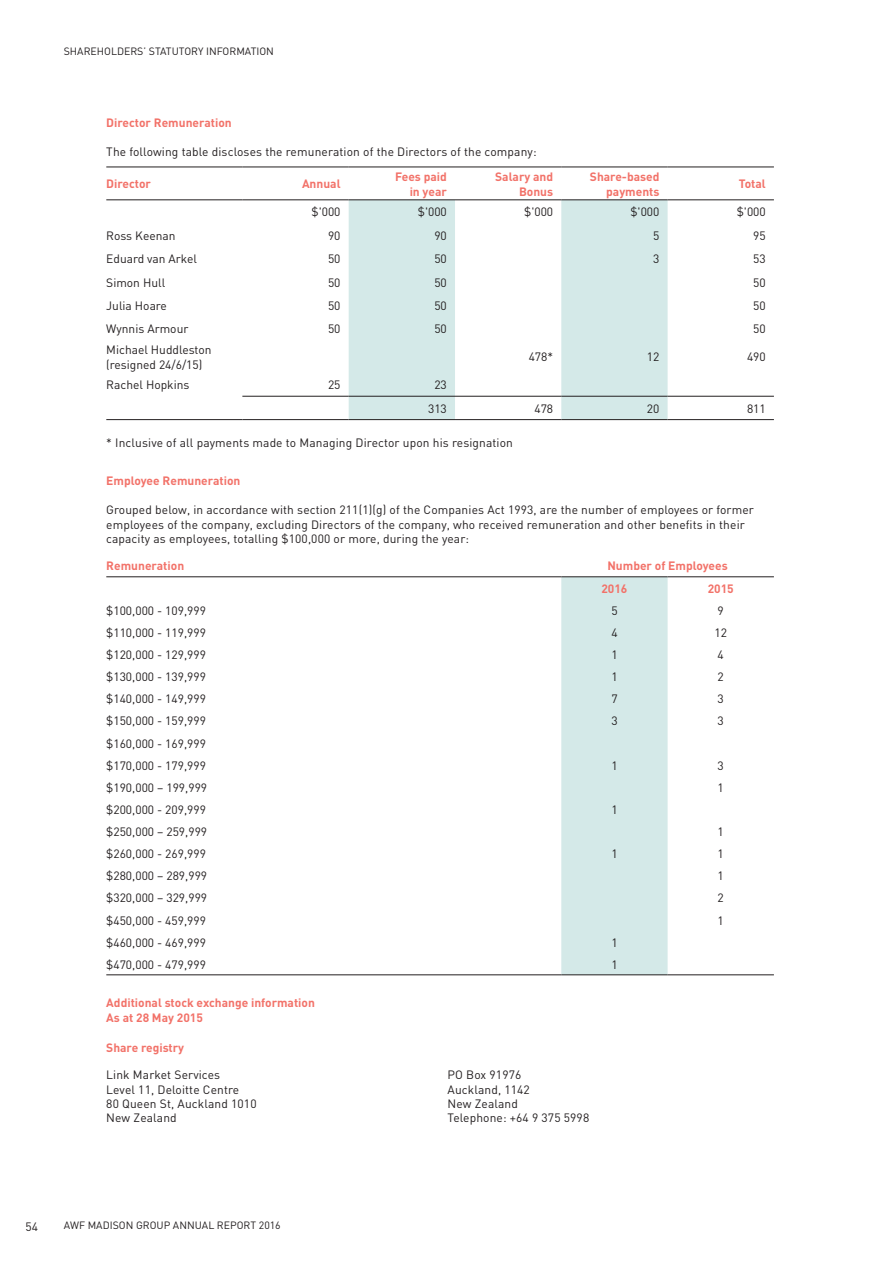
<style>
.page{position:relative;width:893px;height:1263px;background:#fff}
.page>*{position:absolute;margin:0;border:0;box-sizing:border-box;transform-origin:0 0}
.t1{font:12px/14.4px "DIN";letter-spacing:.01em;color:#231f20}
.t2{font:700 12px/14.4px "DIN";color:#f27269;text-align:right}
.t3{font:10.5px "DIN";color:#231f20}
</style>
<div class="page">
<svg style="left:349px;top:200px;width:319px;height:219px;fill:#d4e9e8"></svg>
<hr style="left:242px;top:396px;width:107px;height:1px;background:#231f20">
<hr style="left:349px;top:396px;width:106px;height:1px;background:#231f20">
<hr style="left:455px;top:396px;width:106px;height:1px;background:#231f20">
<hr style="left:561px;top:396px;width:107px;height:1px;background:#231f20">
<hr style="left:668px;top:396px;width:106px;height:1px;background:#231f20">
<hr style="left:106px;top:167px;width:136px;height:1px;background:#231f20">
<hr style="left:242px;top:167px;width:107px;height:1px;background:#231f20">
<hr style="left:349px;top:167px;width:106px;height:1px;background:#231f20">
<hr style="left:455px;top:167px;width:106px;height:1px;background:#231f20">
<hr style="left:561px;top:167px;width:107px;height:1px;background:#231f20">
<hr style="left:668px;top:167px;width:106px;height:1px;background:#231f20">
<hr style="left:106px;top:199px;width:136px;height:1px;background:#231f20">
<hr style="left:242px;top:199px;width:107px;height:1px;background:#231f20">
<hr style="left:349px;top:199px;width:106px;height:1px;background:#231f20">
<hr style="left:455px;top:199px;width:106px;height:1px;background:#231f20">
<hr style="left:561px;top:199px;width:107px;height:1px;background:#231f20">
<hr style="left:668px;top:199px;width:106px;height:1px;background:#231f20">
<hr style="left:106px;top:419px;width:136px;height:1px;background:#231f20">
<hr style="left:242px;top:419px;width:107px;height:1px;background:#231f20">
<hr style="left:349px;top:419px;width:106px;height:1px;background:#231f20">
<hr style="left:455px;top:419px;width:106px;height:1px;background:#231f20">
<hr style="left:561px;top:419px;width:107px;height:1px;background:#231f20">
<hr style="left:668px;top:419px;width:106px;height:1px;background:#231f20">
<div style="left:561px;top:577px;width:107px;height:397px;background:#d4e9e8"></div>
<hr style="left:106px;top:576px;width:455px;height:1px;background:#231f20">
<hr style="left:561px;top:576px;width:107px;height:1px;background:#231f20">
<hr style="left:668px;top:576px;width:106px;height:1px;background:#231f20">
<hr style="left:106px;top:974px;width:455px;height:1px;background:#231f20">
<hr style="left:561px;top:974px;width:107px;height:1px;background:#231f20">
<hr style="left:668px;top:974px;width:106px;height:1px;background:#231f20">
<p class="t3" style="left:64px;top:45px;width:212px">SHAREHOLDERS’ STATUTORY INFORMATION</p>
<p class="t2" style="left:106px;top:115px;width:127px">Director Remuneration</p>
<p class="t1" style="left:106px;top:145px;width:432px">The following table discloses the remuneration of the Directors of the company:</p>
<p class="t2" style="left:106px;top:176px;width:46px">Director</p>
<p class="t2" style="left:302px;top:176px;width:40px">Annual</p>
<p class="t2" style="left:395px;top:169px;width:53px">Fees paid in year</p>
<p class="t2" style="left:495px;top:169px;width:59px">Salary and<br>Bonus</p>
<p class="t2" style="left:590px;top:169px;width:71px">Share-based payments</p>
<p class="t2" style="left:739px;top:176px;width:29px">Total</p>
<p class="t1" style="left:312px;top:205px;width:31px">$'000</p>
<p class="t1" style="left:418px;top:205px;width:31px">$'000</p>
<p class="t1" style="left:524px;top:205px;width:31px">$'000</p>
<p class="t1" style="left:630px;top:205px;width:31px">$'000</p>
<p class="t1" style="left:737px;top:205px;width:31px">$'000</p>
<p class="t1" style="left:106px;top:228px;width:71px">Ross Keenan</p>
<p class="t1" style="left:328px;top:228px;width:14px">90</p>
<p class="t1" style="left:434px;top:228px;width:14px">90</p>
<p class="t1" style="left:653px;top:228px;width:8px">5</p>
<p class="t1" style="left:753px;top:228px;width:14px">95</p>
<p class="t1" style="left:106px;top:251px;width:92px">Eduard van Arkel</p>
<p class="t1" style="left:328px;top:251px;width:14px">50</p>
<p class="t1" style="left:434px;top:251px;width:14px">50</p>
<p class="t1" style="left:653px;top:251px;width:8px">3</p>
<p class="t1" style="left:753px;top:251px;width:14px">53</p>
<p class="t1" style="left:106px;top:275px;width:60px">Simon Hull</p>
<p class="t1" style="left:328px;top:275px;width:14px">50</p>
<p class="t1" style="left:434px;top:275px;width:14px">50</p>
<p class="t1" style="left:753px;top:275px;width:14px">50</p>
<p class="t1" style="left:106px;top:298px;width:62px">Julia Hoare</p>
<p class="t1" style="left:328px;top:298px;width:14px">50</p>
<p class="t1" style="left:434px;top:298px;width:14px">50</p>
<p class="t1" style="left:753px;top:298px;width:14px">50</p>
<p class="t1" style="left:106px;top:322px;width:84px">Wynnis Armour</p>
<p class="t1" style="left:328px;top:322px;width:14px">50</p>
<p class="t1" style="left:434px;top:322px;width:14px">50</p>
<p class="t1" style="left:753px;top:322px;width:14px">50</p>
<p class="t1" style="left:106px;top:342px;width:107px">Michael Huddleston (resigned 24/6/15)</p>
<p class="t1" style="left:529px;top:350px;width:26px">478*</p>
<p class="t1" style="left:647px;top:350px;width:14px">12</p>
<p class="t1" style="left:747px;top:350px;width:20px">490</p>
<p class="t1" style="left:106px;top:378px;width:85px">Rachel Hopkins</p>
<p class="t1" style="left:328px;top:378px;width:14px">25</p>
<p class="t1" style="left:428px;top:373px;width:20px;line-height:23.4px;text-align:center">23<br>313</p>
<p class="t1" style="left:534px;top:401px;width:20px">478</p>
<p class="t1" style="left:647px;top:401px;width:14px">20</p>
<p class="t1" style="left:747px;top:401px;width:20px">811</p>
<p class="t1" style="left:106px;top:435px;width:408px">* Inclusive of all payments made to Managing Director upon his resignation</p>
<p class="t2" style="left:106px;top:473px;width:136px">Employee Remuneration</p>
<p class="t1" style="left:106px;top:503px;width:649px">Grouped below, in accordance with section 211(1)(g) of the Companies Act 1993, are the number of employees or former employees of the company, excluding Directors of the company, who received remuneration and other benefits in their capacity as employees, totalling $100,000 or more, during the year:</p>
<p class="t2" style="left:106px;top:558px;width:79px">Remuneration</p>
<p class="t2" style="left:601px;top:554px;width:128px;line-height:22.8px;text-align:left;text-indent:6px">Number of Employees<br>2016</p>
<p class="t2" style="left:708px;top:581px;width:28px">2015</p>
<p class="t1" style="left:106px;top:603px;width:101px">$100,000 - 109,999</p>
<p class="t1" style="left:611px;top:603px;width:8px">5</p>
<p class="t1" style="left:718px;top:603px;width:8px">9</p>
<p class="t1" style="left:106px;top:625px;width:101px">$110,000 - 119,999</p>
<p class="t1" style="left:611px;top:625px;width:8px">4</p>
<p class="t1" style="left:714px;top:625px;width:14px">12</p>
<p class="t1" style="left:106px;top:647px;width:101px">$120,000 - 129,999</p>
<p class="t1" style="left:611px;top:647px;width:8px">1</p>
<p class="t1" style="left:718px;top:647px;width:8px">4</p>
<p class="t1" style="left:106px;top:669px;width:101px">$130,000 - 139,999</p>
<p class="t1" style="left:611px;top:669px;width:8px">1</p>
<p class="t1" style="left:718px;top:669px;width:8px">2</p>
<p class="t1" style="left:106px;top:691px;width:101px">$140,000 - 149,999</p>
<p class="t1" style="left:611px;top:691px;width:8px">7</p>
<p class="t1" style="left:718px;top:691px;width:8px">3</p>
<p class="t1" style="left:106px;top:714px;width:101px">$150,000 - 159,999</p>
<p class="t1" style="left:611px;top:714px;width:8px">3</p>
<p class="t1" style="left:718px;top:714px;width:8px">3</p>
<p class="t1" style="left:106px;top:732px;width:101px;line-height:22px">$160,000 - 169,999 $170,000 - 179,999</p>
<p class="t1" style="left:611px;top:758px;width:8px">1</p>
<p class="t1" style="left:718px;top:758px;width:8px">3</p>
<p class="t1" style="left:106px;top:780px;width:102px">$190,000 – 199,999</p>
<p class="t1" style="left:718px;top:780px;width:8px">1</p>
<p class="t1" style="left:106px;top:802px;width:101px">$200,000 - 209,999</p>
<p class="t1" style="left:611px;top:802px;width:8px">1</p>
<p class="t1" style="left:106px;top:824px;width:102px">$250,000 – 259,999</p>
<p class="t1" style="left:718px;top:824px;width:8px">1</p>
<p class="t1" style="left:106px;top:846px;width:101px">$260,000 - 269,999</p>
<p class="t1" style="left:611px;top:846px;width:8px">1</p>
<p class="t1" style="left:718px;top:846px;width:8px">1</p>
<p class="t1" style="left:106px;top:868px;width:102px">$280,000 – 289,999</p>
<p class="t1" style="left:718px;top:868px;width:8px">1</p>
<p class="t1" style="left:106px;top:891px;width:102px">$320,000 – 329,999</p>
<p class="t1" style="left:718px;top:891px;width:8px">2</p>
<p class="t1" style="left:106px;top:913px;width:101px">$450,000 - 459,999</p>
<p class="t1" style="left:718px;top:913px;width:8px">1</p>
<p class="t1" style="left:106px;top:935px;width:101px">$460,000 - 469,999</p>
<p class="t1" style="left:611px;top:935px;width:8px">1</p>
<p class="t1" style="left:106px;top:957px;width:101px">$470,000 - 479,999</p>
<p class="t1" style="left:611px;top:957px;width:8px">1</p>
<p class="t2" style="left:106px;top:995px;width:210px;line-height:15px;text-align:left">Additional stock exchange information<br>As at 28 May 2015</p>
<p class="t2" style="left:106px;top:1040px;width:79px">Share registry</p>
<p class="t1" style="left:106px;top:1067px;width:152px">Link Market Services<br>Level 11, Deloitte Centre<br>80 Queen St, Auckland 1010<br>New Zealand</p>
<p class="t1" style="left:448px;top:1067px;width:143px">PO Box 91976<br>Auckland, 1142<br>New Zealand<br>Telephone: +64 9 375 5998</p>
<p class="t1" style="left:26px;top:1219px;width:14px">54</p>
<p class="t3" style="left:64px;top:1219px;width:219px">AWF MADISON GROUP ANNUAL REPORT 2016</p>
</div>
